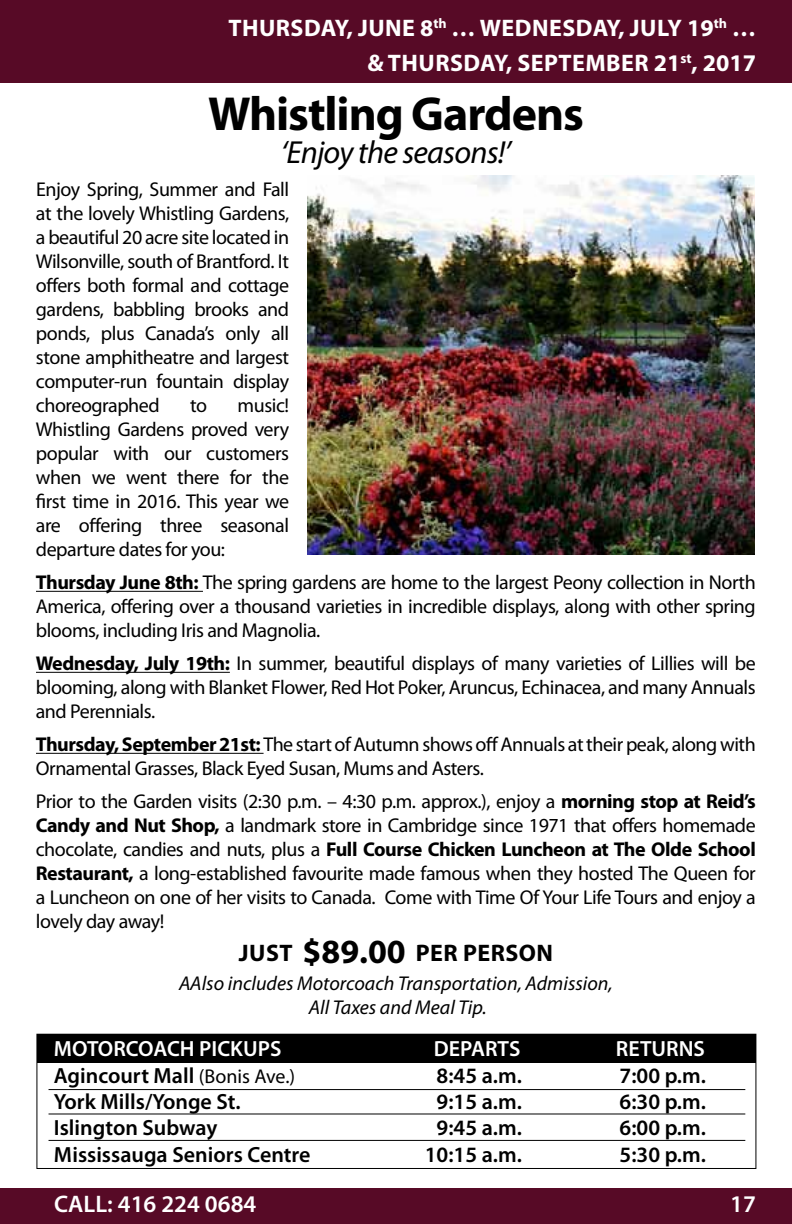
<style>
.page{position:relative;width:792px;height:1224px;background:#fff}
.page>*{position:absolute;margin:0;border:0;box-sizing:border-box;transform-origin:0 0}
.t1{font:700 48px "Myriad Pro";letter-spacing:-.025em;color:#000}
.t2{font:italic 32px "Myriad Pro";letter-spacing:-.025em;color:#000}
.t3{font:700 24px "Myriad Pro";letter-spacing:.02em;color:#fff}
.t4{font:700 24px "Myriad Pro";color:#000}
.t5{font:600 24px "Myriad Pro";color:#fff}
.t6{font:600 22px "Myriad Pro";color:#000}
.t7{font:600 22px "Myriad Pro";color:#fff}
.t8{font:20px/24px "Myriad Pro";letter-spacing:-.025em;color:#000;text-align:justify}
.t9{font:italic 20px/24px "Myriad Pro";color:#000;text-align:center}
.s1{font-weight:700}
.s2{font-size:34px}
.s3{font-weight:400;font-size:20px}
</style>
<div class="page">
<div style="left:0;top:0;width:792px;height:44px;background:#570a26"></div>
<div style="left:0;top:1188px;width:792px;height:36px;background:#570a26"></div>
<div style="left:0;top:24px;width:792px;height:59px;background:#570a26"></div>
<hr style="left:36px;top:591px;width:167px;height:1px;background:#000">
<hr style="left:36px;top:672px;width:194px;height:1px;background:#000">
<hr style="left:36px;top:753px;width:228px;height:1px;background:#000">
<div style="left:37px;top:1034px;width:719px;height:28px;background:#000"></div>
<hr style="left:49px;top:1089px;width:696px;height:1px;background:#000">
<hr style="left:49px;top:1113px;width:696px;height:1px;background:#000">
<hr style="left:49px;top:1140px;width:696px;height:1px;background:#000">
<img style="left:307px;top:176px;width:448px;height:378px">
<p class="t3" style="left:347px;top:12px;width:38px">, June</p>
<p class="t3" style="left:420px;top:12px;width:98px">8<sup>th</sup> … Wednesday</p>
<p class="t3" style="left:619px;top:12px;width:37px">, July</p>
<p class="t3" style="left:687px;top:12px;width:70px">19<sup>th</sup> …</p>
<p class="t3" style="left:228px;top:12px;width:30px">Thursday</p>
<p class="t3" style="left:506px;top:47px;width:41px">, September</p>
<p class="t3" style="left:654px;top:47px;width:104px">21<sup>st</sup>, 2017</p>
<h1 class="t1" style="left:208px;top:83px;width:377px">Whistling Gardens</h1>
<h2 class="t2" style="left:281px;top:133px;width:232px">‘Enjoy the seasons!’</h2>
<p class="t8" style="left:36px;top:177px;width:255px">Enjoy Spring, Summer and Fall at the lovely Whistling Gardens, a beautiful 20 acre site located in Wilsonville, south of Brantford. It offers both formal and cottage gardens, babbling brooks and ponds, plus Canada’s only all stone amphitheatre and largest computer-run fountain display choreographed</p>
<p class="t3" style="left:367px;top:47px;width:51px">&amp; Thursday</p>
<p class="t8" style="left:36px;top:393px;width:255px;text-indent:202px">music!<br>Whistling Gardens proved very popular with our customers when we went there for the first time in 2016. This year we are offering three seasonal departure dates for you:</p>
<p class="t8" style="left:36px;top:570px;width:722px"><span class="s1">Thursday June 8th:</span> The spring gardens are home to the largest Peony collection in North America, offering over a thousand varieties in incredible displays, along with other spring blooms, including Iris and Magnolia.</p>
<p class="t8" style="left:36px;top:651px;width:722px"><span class="s1">Wednesday, July 19th:</span> In summer, beautiful displays of many varieties of Lillies will be blooming, along with Blanket Flower, Red Hot Poker, Aruncus, Echinacea, and many Annuals and Perennials.</p>
<p class="t8" style="left:36px;top:732px;width:722px"><span class="s1">Thursday, September 21st:</span> The start of Autumnshows offAnnuals at their peak, along with<br>Ornamental Grasses, Black Eyed Susan, Mums and Asters.</p>
<p class="t8" style="left:36px;top:789px;width:722px">Prior to the Garden visits (2:30 p.m. – 4:30 p.m. approx.), enjoy a <span class="s1">morning stop at Reid’s Candy and Nut Shop,</span> a landmark store in Cambridge since 1971 that offers homemade chocolate, candies and nuts, plus a <span class="s1">Full Course Chicken Luncheon at The Olde School Restaurant,</span> a long-established favourite made famous when they hosted The Queen for a Luncheon on one of her visits to Canada. Come with Time Of Your Life Tours and enjoy a lovely day away!</p>
<p class="t4" style="left:239px;top:937px;width:255px">Just <span class="s2">$89.00</span> Per Person</p>
<p class="t9" style="left:179px;top:970px;width:435px">AAlso includes Motorcoach Transportation, Admission,<br>All Taxes and Meal Tip.</p>
<p class="t7" style="left:54px;top:1035px;width:229px">MOTORCOACH PICKUPS</p>
<p class="t7" style="left:434px;top:1035px;width:88px">DEPARTS</p>
<p class="t7" style="left:616px;top:1035px;width:91px">RETURNS</p>
<p class="t6" style="left:54px;top:1061px;width:243px">Agincourt Mall <span class="s3">(Bonis Ave.)</span></p>
<p class="t6" style="left:437px;top:1061px;width:87px">8:45 a.m.</p>
<p class="t6" style="left:620px;top:1061px;width:88px">7:00 p.m.</p>
<p class="t6" style="left:54px;top:1088px;width:188px">York Mills/Yonge St.</p>
<p class="t6" style="left:437px;top:1088px;width:87px">9:15 a.m.</p>
<p class="t6" style="left:620px;top:1088px;width:88px">6:30 p.m.</p>
<p class="t6" style="left:54px;top:1114px;width:165px">Islington Subway</p>
<p class="t6" style="left:437px;top:1114px;width:87px">9:45 a.m.</p>
<p class="t6" style="left:620px;top:1114px;width:88px">6:00 p.m.</p>
<p class="t6" style="left:54px;top:1140px;width:258px">Mississauga Seniors Centre</p>
<p class="t6" style="left:425px;top:1140px;width:99px">10:15 a.m.</p>
<p class="t6" style="left:620px;top:1140px;width:88px">5:30 p.m.</p>
<p class="t8" style="left:190px;top:393px;width:19px">to</p>
<p class="t5" style="left:54px;top:1189px;width:204px">CALL: 416 224 0684</p>
<p class="t5" style="left:730px;top:1189px;width:27px">17</p>
</div>
